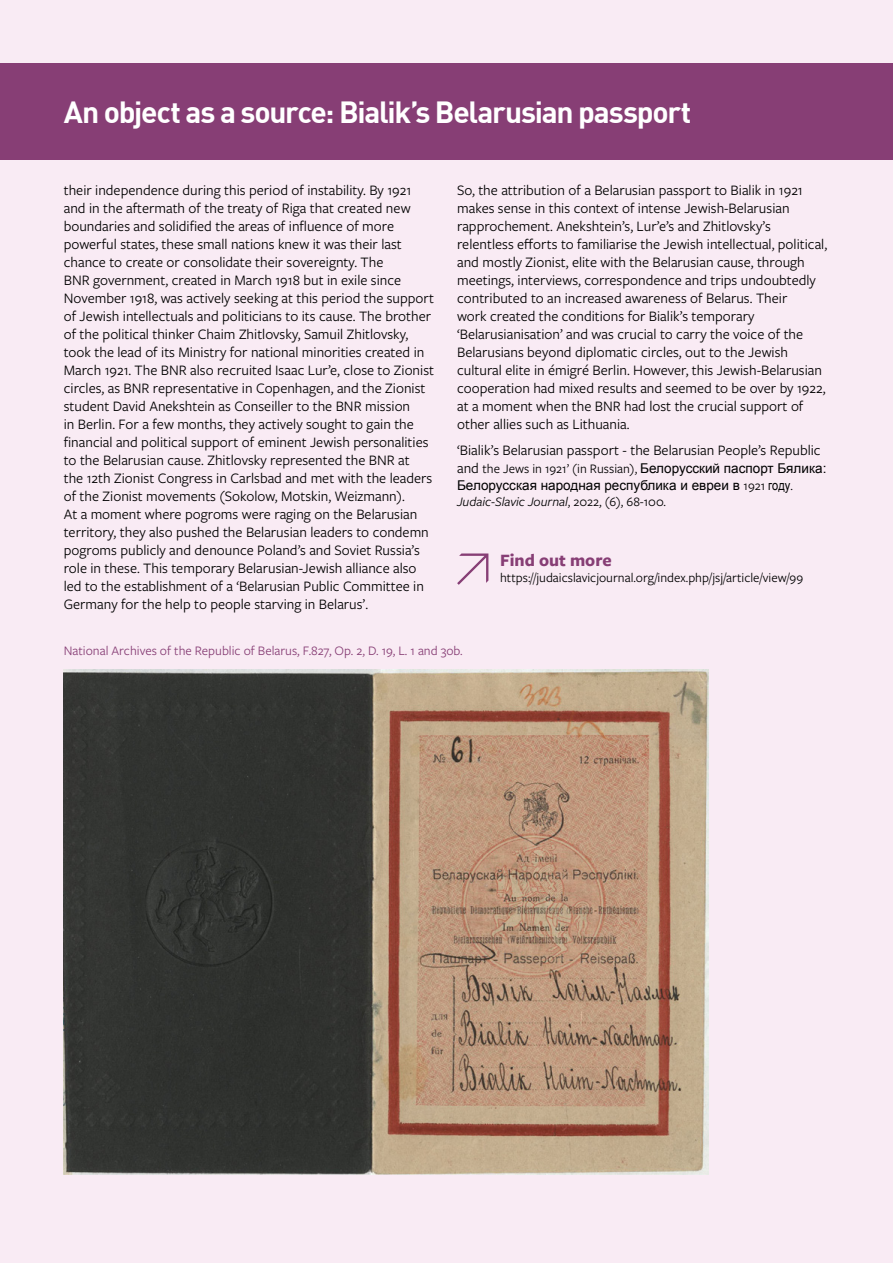
<style>
.page{position:relative;width:893px;height:1263px;background:#f9ebf4}
.page>*{position:absolute;margin:0;border:0;box-sizing:border-box;transform-origin:0 0}
.t1{font:700 30px "DINOT";letter-spacing:-.045em;color:#fff}
.t2{font:700 18px "Freight Sans Pro";color:#873e75}
.t3{font:15px/18px "Freight Sans Pro";color:#000}
.t4{font:13.5px "Freight Sans Pro";color:#000}
.t5{font:13.5px "Freight Sans Pro";color:#873e75}
.t6{font:13.5px "Arial";color:#000}
.t7{font:italic 13.5px "Freight Sans Pro";color:#000}
.s1{font-size:15px}
.s2{font-family:"Arial"}
.s3{font-family:"Freight Sans Pro"}
.s4{font-family:"Arial Narrow"}
.s5{font-style:normal}
</style>
<div class="page">
<div style="left:0;top:64px;width:893px;height:96px;background:#873e75"></div>
<img style="left:64px;top:669px;width:645px;height:506px">
<svg style="left:457px;top:553px;width:31px;height:32px"></svg>
<h1 class="t1" style="left:64px;top:89px;width:629px">An object as a source: Bialik’s Belarusian passport</h1>
<p class="t3" style="left:64px;top:180px;width:372px">their independence during this period of instability. By 1921 and in the aftermath of the treaty of Riga that created new boundaries and solidified the areas of influence of more powerful states, these small nations knew it was their last chance to create or consolidate their sovereignty. The<br>BNR government, created in March 1918 but in exile since November 1918, was actively seeking at this period the support of Jewish intellectuals and politicians to its cause. The brother of the political thinker Chaim Zhitlovsky, Samuil Zhitlovsky, took the lead of its Ministry for national minorities created in March 1921. The BNR also recruited Isaac Lur’e, close to Zionist circles, as BNR representative in Copenhagen, and the Zionist student David Anekshtein as Conseiller to the BNR mission<br>in Berlin. For a few months, they actively sought to gain the financial and political support of eminent Jewish personalities to the Belarusian cause. Zhitlovsky represented the BNR at<br>the 12th Zionist Congress in Carlsbad and met with the leaders of the Zionist movements (Sokolow, Motskin, Weizmann).<br>At a moment where pogroms were raging on the Belarusian territory, they also pushed the Belarusian leaders to condemn pogroms publicly and denounce Poland’s and Soviet Russia’s role in these. This temporary Belarusian-Jewish alliance also led to the establishment of a ‘Belarusian Public Committee in Germany for the help to people starving in Belarus’.</p>
<p class="t3" style="left:457px;top:180px;width:372px">So, the attribution of a Belarusian passport to Bialik in 1921 makes sense in this context of intense Jewish-Belarusian rapprochement. Anekshtein’s, Lur’e’s and Zhitlovsky’s relentless efforts to familiarise the Jewish intellectual, political, and mostly Zionist, elite with the Belarusian cause, through meetings, interviews, correspondence and trips undoubtedly contributed to an increased awareness of Belarus. Their<br>work created the conditions for Bialik’s temporary ‘Belarusianisation’ and was crucial to carry the voice of the Belarusians beyond diplomatic circles, out to the Jewish cultural elite in émigré Berlin. However, this Jewish-Belarusian cooperation had mixed results and seemed to be over by 1922, at a moment when the BNR had lost the crucial support of other allies such as Lithuania.</p>
<p class="t3" style="left:457px;top:441px;width:365px">‘Bialik’s Belarusian passport - the Belarusian People’s Republic</p>
<p class="t4" style="left:457px;top:460px;width:371px"><span class="s1">and</span> the Jews in 1921’ (in Russian), <span class="s2">Белорусский паспорт Бялика:</span></p>
<p class="t6" style="left:457px;top:476px;width:337px">Белорусская народная республика и евреи в <span class="s3">1921</span> <span class="s4">году</span><span class="s3">.</span></p>
<p class="t7" style="left:457px;top:492px;width:210px">Judaic-Slavic Journal<span class="s5">, 2022, (6), 68-100.</span></p>
<p class="t2" style="left:500px;top:547px;width:113px">Find out more</p>
<p class="t4" style="left:500px;top:568px;width:304px">https://judaicslavicjournal.org/index.php/jsj/article/view/99</p>
<p class="t5" style="left:64px;top:641px;width:400px">National Archives of the Republic of Belarus, F.827, Op. 2, D. 19, L. 1 and 3ob.</p>
</div>
